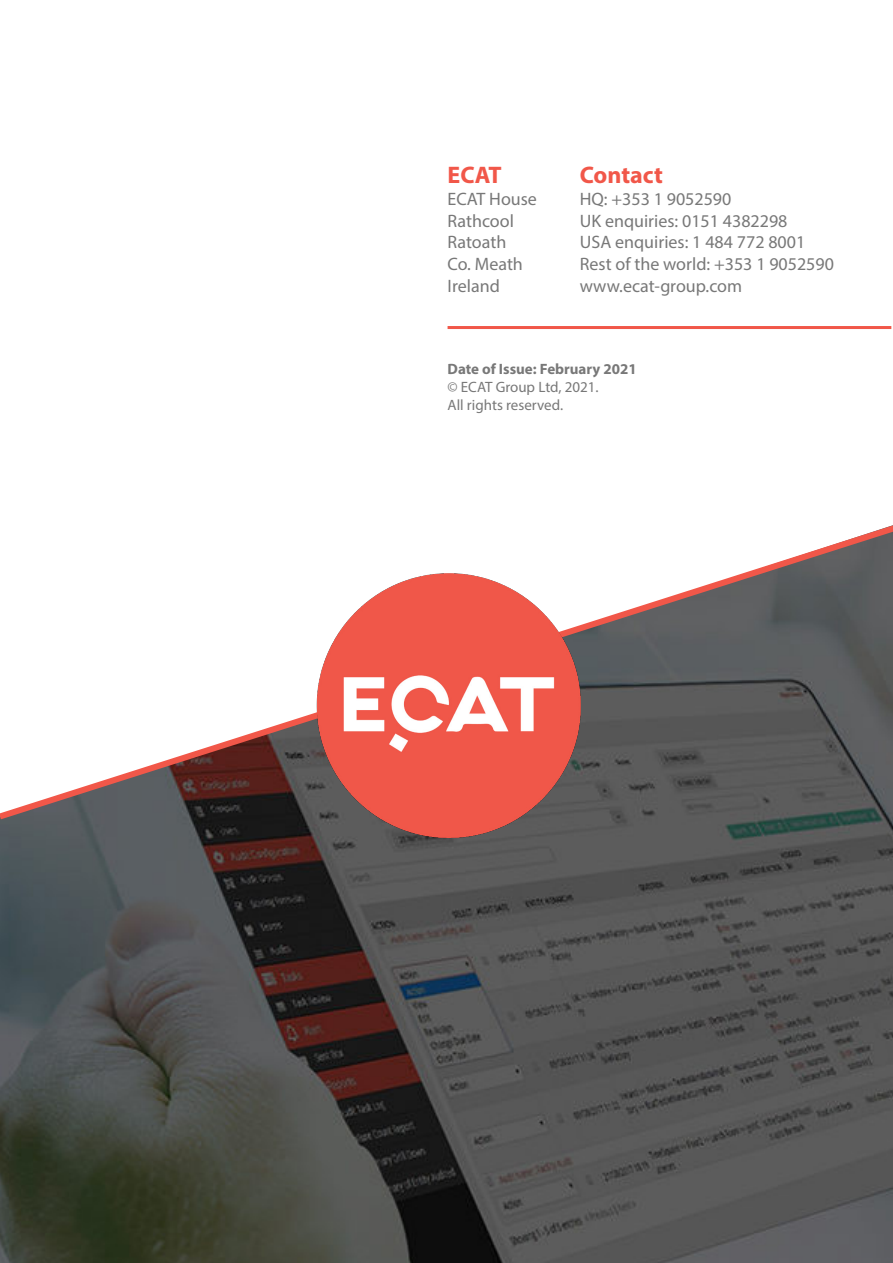
<style>
.page{position:relative;width:893px;height:1263px;background:#fff}
.page>*{position:absolute;margin:0;border:0;box-sizing:border-box;transform-origin:0 0}
.t1{font:700 24px "Myriad Pro";color:#f15749}
.t2{font:18px/21.6px "Myriad Pro";color:#787878}
.t3{font:15px/18px "Myriad Pro";color:#787878}
.t4{font:700 15px "Myriad Pro";color:#787878}
</style>
<div class="page">
<img style="left:0;top:642px;width:893px;height:621px">
<hr style="left:448px;top:326px;width:443px;height:3px;background:#f15749">
<img style="left:293px;top:573px;width:307px;height:278px">
<svg style="left:0;top:706px;width:329px;height:118px"></svg>
<svg style="left:552px;top:525px;width:341px;height:117px"></svg>
<h1 class="t1" style="left:448px;top:160px;width:56px">ECAT</h1>
<p class="t2" style="left:448px;top:188px;width:91px">ECAT House<br>Rathcool<br>Ratoath<br>Co. Meath<br>Ireland</p>
<h1 class="t1" style="left:580px;top:160px;width:85px">Contact</h1>
<p class="t2" style="left:580px;top:188px;width:256px">HQ: +353 1 9052590<br>UK enquiries: 0151 4382298<br>USA enquiries: 1 484 772 8001<br>Rest of the world: +353 1 9052590 www.ecat-group.com</p>
<p class="t4" style="left:448px;top:359px;width:191px">Date of Issue: February 2021</p>
<p class="t3" style="left:448px;top:378px;width:153px">© ECAT Group Ltd, 2021.<br>All rights reserved.</p>
</div>
